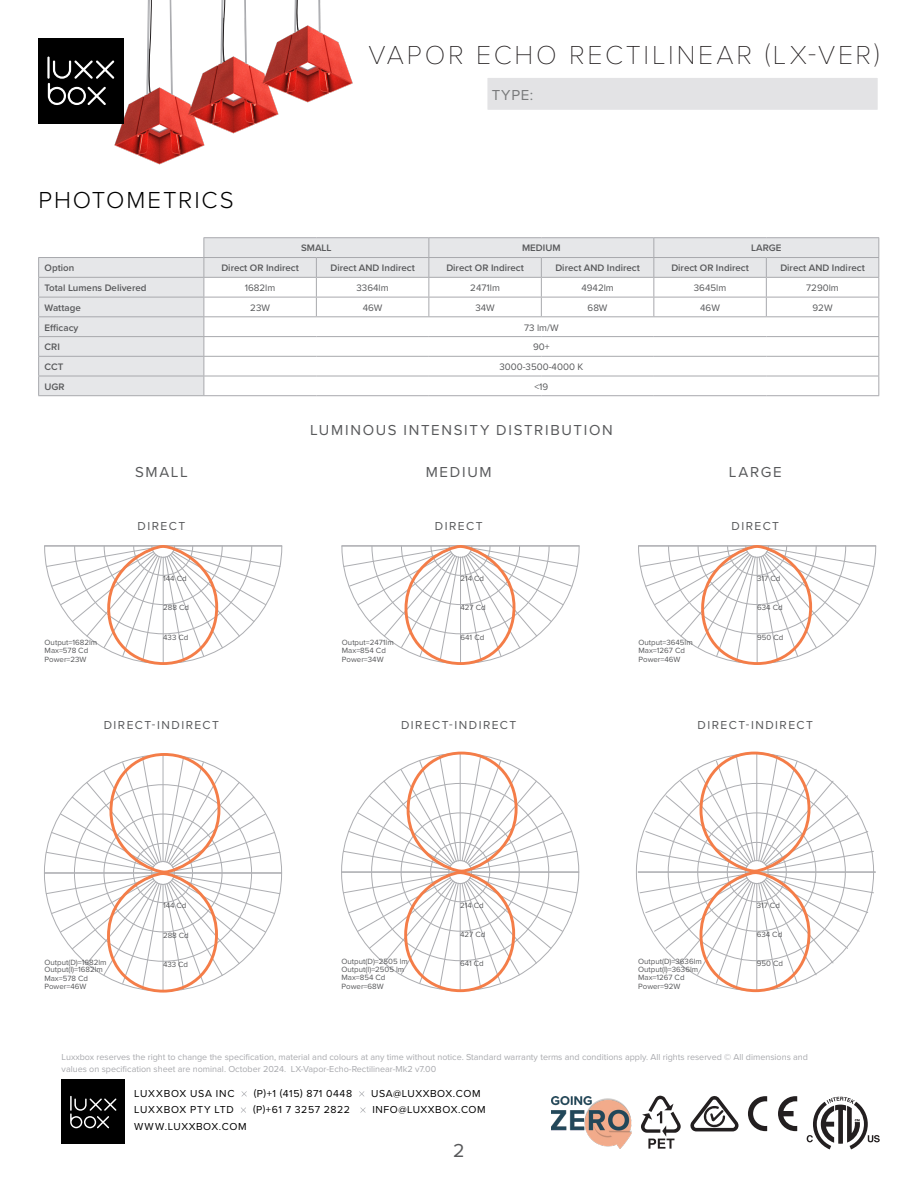
<style>
.page{position:relative;width:918px;height:1188px;background:#fff}
.page>*{position:absolute;margin:0;border:0;box-sizing:border-box;transform-origin:0 0}
.t1{font:100 27px "Proxima Nova T";letter-spacing:.1em;color:#231f20}
.Body_Heading_16pt_CAPS{font:300 24px "Proxima Nova";letter-spacing:.08em;color:#000}
.t2{font:19.5px "Proxima Nova";color:#58595b}
.Body_Heading_16pt_CAPS-2{font:15px "Proxima Nova";letter-spacing:.11em;color:#58595b}
.Body_Heading_16pt_CAPS-3{font:12px "Proxima Nova";letter-spacing:.12em;color:#58595b}
.t3{font:10.5px "Proxima Nova";letter-spacing:.05em;color:#000}
.t4{font:10.5px "Proxima Nova";letter-spacing:.07em;color:#000}
.Body_Text{font:600 9.75px "Proxima Nova";color:#58595b}
.Body_Text-2{font:9.75px "Proxima Nova";color:#58595b}
.t5{font:9px/12px "Proxima Nova";color:#a8a9ad}
.t6{font:7.95px/15.9px "Proxima Nova";color:#57585a}
.t7{font:7.8px/8.4px "Proxima Nova";color:#57585a}
</style>
<div class="page">
<div style="left:62px;top:1080px;width:63px;height:64px;background:#000"></div>
<svg style="left:70px;top:1096px;width:46px;height:33px"></svg>
<svg style="left:242px;top:1091px;width:5px;height:6px"></svg>
<svg style="left:359px;top:1091px;width:5px;height:6px"></svg>
<svg style="left:241px;top:1107px;width:5px;height:6px"></svg>
<svg style="left:360px;top:1107px;width:6px;height:6px"></svg>
<svg style="left:641px;top:1096px;width:40px;height:53px"></svg>
<svg style="left:748px;top:1096px;width:19px;height:35px"></svg>
<svg style="left:778px;top:1096px;width:19px;height:35px"></svg>
<svg style="left:690px;top:1096px;width:49px;height:35px"></svg>
<img style="left:551px;top:1096px;width:81px;height:53px">
<svg style="left:807px;top:1097px;width:73px;height:52px"></svg>
<img style="left:76px;top:49px;width:129px;height:116px">
<img style="left:173px;top:38px;width:106px;height:107px">
<img style="left:234px;top:0;width:119px;height:114px">
<div style="left:38px;top:38px;width:85px;height:85px;background:#000"></div>
<svg style="left:48px;top:60px;width:66px;height:45px"></svg>
<hr style="left:47px;top:57px;width:3px;height:22px;background:#fff">
<div style="left:487px;top:77px;width:391px;height:34px;background:#e3e3e5"></div>
<div style="left:486px;top:76px;width:393px;height:35px;border:2px solid #fff"></div>
<svg style="left:170px;top:0;width:3px;height:95px"></svg>
<svg style="left:147px;top:0;width:5px;height:95px"></svg>
<svg style="left:244px;top:0;width:3px;height:64px"></svg>
<svg style="left:221px;top:0;width:5px;height:64px"></svg>
<svg style="left:317px;top:0;width:3px;height:33px"></svg>
<svg style="left:295px;top:0;width:5px;height:33px"></svg>
<hr style="left:204px;top:237px;width:112px;height:1px;background:#a8a9ad">
<hr style="left:316px;top:237px;width:113px;height:1px;background:#a8a9ad">
<hr style="left:429px;top:237px;width:112px;height:1px;background:#a8a9ad">
<hr style="left:541px;top:237px;width:113px;height:1px;background:#a8a9ad">
<hr style="left:654px;top:237px;width:112px;height:1px;background:#a8a9ad">
<hr style="left:766px;top:237px;width:113px;height:1px;background:#a8a9ad">
<svg style="left:38px;top:238px;width:841px;height:157px"></svg>
<hr style="left:38px;top:395px;width:166px;height:1px;background:#a8a9ad">
<hr style="left:204px;top:395px;width:112px;height:1px;background:#a8a9ad">
<hr style="left:316px;top:395px;width:113px;height:1px;background:#a8a9ad">
<hr style="left:429px;top:395px;width:112px;height:1px;background:#a8a9ad">
<hr style="left:541px;top:395px;width:113px;height:1px;background:#a8a9ad">
<hr style="left:654px;top:395px;width:112px;height:1px;background:#a8a9ad">
<hr style="left:766px;top:395px;width:113px;height:1px;background:#a8a9ad">
<svg style="left:44px;top:545px;width:238px;height:120px"></svg>
<svg style="left:341px;top:545px;width:239px;height:120px"></svg>
<svg style="left:638px;top:545px;width:238px;height:120px"></svg>
<svg style="left:341px;top:751px;width:238px;height:242px"></svg>
<hr style="left:638px;top:872px;width:237px;height:1px;background:#adaeb2">
<svg style="left:636px;top:751px;width:238px;height:242px"></svg>
<svg style="left:44px;top:753px;width:238px;height:240px"></svg>
<h1 class="t1" style="left:369px;top:35px;width:513px">VAPOR ECHO RECTILINEAR (LX-VER)</h1>
<p class="Body_Heading_16pt_CAPS" style="left:39px;top:183px;width:197px">PHOTOMETRICS</p>
<h3 class="Body_Heading_16pt_CAPS-2" style="left:492px;top:84px;width:43px">TYPE:</h3>
<p class="Body_Text" style="left:301px;top:241px;width:32px">SMALL</p>
<p class="Body_Text" style="left:522px;top:241px;width:40px">MEDIUM</p>
<p class="Body_Text" style="left:751px;top:241px;width:32px">LARGE</p>
<p class="Body_Text" style="left:45px;top:261px;width:31px">Option</p>
<p class="Body_Text" style="left:221px;top:261px;width:79px">Direct OR Indirect</p>
<p class="Body_Text" style="left:330px;top:261px;width:86px">Direct AND Indirect</p>
<p class="Body_Text" style="left:446px;top:261px;width:79px">Direct OR Indirect</p>
<p class="Body_Text" style="left:555px;top:261px;width:86px">Direct AND Indirect</p>
<p class="Body_Text" style="left:671px;top:261px;width:79px">Direct OR Indirect</p>
<p class="Body_Text" style="left:780px;top:261px;width:86px">Direct AND Indirect</p>
<p class="Body_Text" style="left:45px;top:281px;width:103px">Total Lumens Delivered</p>
<p class="Body_Text-2" style="left:245px;top:281px;width:32px">1682lm</p>
<p class="Body_Text-2" style="left:357px;top:281px;width:34px">3364lm</p>
<p class="Body_Text-2" style="left:470px;top:281px;width:31px">2471lm</p>
<p class="Body_Text-2" style="left:581px;top:281px;width:34px">4942lm</p>
<p class="Body_Text-2" style="left:694px;top:281px;width:34px">3645lm</p>
<p class="Body_Text-2" style="left:806px;top:281px;width:34px">7290lm</p>
<p class="Body_Text" style="left:45px;top:300px;width:38px">Wattage</p>
<p class="Body_Text-2" style="left:250px;top:300px;width:21px">23W</p>
<p class="Body_Text-2" style="left:363px;top:300px;width:21px">46W</p>
<p class="Body_Text-2" style="left:475px;top:300px;width:21px">34W</p>
<p class="Body_Text-2" style="left:588px;top:300px;width:21px">68W</p>
<p class="Body_Text-2" style="left:700px;top:300px;width:21px">46W</p>
<p class="Body_Text-2" style="left:813px;top:300px;width:22px">92W</p>
<p class="Body_Text" style="left:45px;top:320px;width:35px">Efficacy</p>
<p class="Body_Text-2" style="left:524px;top:320px;width:36px">73 lm/W</p>
<p class="Body_Text" style="left:45px;top:340px;width:17px">CRI</p>
<p class="Body_Text-2" style="left:533px;top:340px;width:18px">90+</p>
<p class="Body_Text" style="left:45px;top:359px;width:20px">CCT</p>
<p class="Body_Text-2" style="left:499px;top:359px;width:86px">3000-3500-4000 K</p>
<p class="Body_Text" style="left:45px;top:379px;width:22px">UGR</p>
<p class="Body_Text-2" style="left:534px;top:379px;width:15px">&lt;19</p>
<p class="Body_Heading_16pt_CAPS-2" style="left:310px;top:419px;width:304px">LUMINOUS INTENSITY DISTRIBUTION</p>
<p class="Body_Heading_16pt_CAPS-2" style="left:135px;top:460px;width:54px">SMALL</p>
<p class="Body_Heading_16pt_CAPS-2" style="left:729px;top:460px;width:54px">LARGE</p>
<p class="Body_Heading_16pt_CAPS-2" style="left:426px;top:460px;width:67px">MEDIUM</p>
<p class="Body_Heading_16pt_CAPS-3" style="left:138px;top:517px;width:49px">DIRECT</p>
<p class="Body_Heading_16pt_CAPS-3" style="left:435px;top:517px;width:49px">DIRECT</p>
<p class="Body_Heading_16pt_CAPS-3" style="left:732px;top:517px;width:49px">DIRECT</p>
<p class="t7" style="left:45px;top:638px;width:54px">Output=1682lm<br>Max=578 Cd<br>Power=23W</p>
<p class="t7" style="left:163px;top:574px;width:25px">144 Cd</p>
<p class="t7" style="left:163px;top:603px;width:27px">288 Cd</p>
<p class="t7" style="left:163px;top:632px;width:27px">433 Cd</p>
<p class="t7" style="left:342px;top:638px;width:53px">Output=2471lm<br>Max=854 Cd<br>Power=34W</p>
<p class="t7" style="left:461px;top:574px;width:25px">214 Cd</p>
<p class="t7" style="left:461px;top:603px;width:27px">427 Cd</p>
<p class="t7" style="left:461px;top:632px;width:25px">641 Cd</p>
<p class="t7" style="left:639px;top:638px;width:56px">Output=3645lm<br>Max=1267 Cd<br>Power=46W</p>
<p class="t7" style="left:757px;top:574px;width:25px">317 Cd</p>
<p class="t7" style="left:757px;top:603px;width:27px">634 Cd</p>
<p class="t7" style="left:757px;top:632px;width:28px">950 Cd</p>
<p class="Body_Heading_16pt_CAPS-3" style="left:104px;top:716px;width:117px">DIRECT-INDIRECT</p>
<p class="Body_Heading_16pt_CAPS-3" style="left:401px;top:716px;width:117px">DIRECT-INDIRECT</p>
<p class="Body_Heading_16pt_CAPS-3" style="left:698px;top:716px;width:117px">DIRECT-INDIRECT</p>
<p class="t7" style="left:44px;top:954px;width:64px;line-height:15.9px">Output(D)=1682lm<br>Max=578 Cd</p>
<p class="t7" style="left:44px;top:982px;width:44px">Power=46W</p>
<p class="t7" style="left:44px;top:965px;width:60px">Output(I)=1682lm</p>
<p class="t7" style="left:163px;top:901px;width:25px">144 Cd</p>
<p class="t7" style="left:163px;top:931px;width:27px">288 Cd</p>
<p class="t7" style="left:163px;top:960px;width:27px">433 Cd</p>
<p class="t6" style="left:342px;top:953px;width:68px">Output(D)=2505 lm<br>Max=854 Cd</p>
<p class="t6" style="left:342px;top:978px;width:44px">Power=68W</p>
<p class="t6" style="left:342px;top:961px;width:64px">Output(I)=2505 lm</p>
<p class="t6" style="left:460px;top:897px;width:25px">214 Cd</p>
<p class="t6" style="left:460px;top:926px;width:27px">427 Cd</p>
<p class="t6" style="left:460px;top:956px;width:25px">641 Cd</p>
<p class="t6" style="left:638px;top:953px;width:65px">Output(D)=3636lm<br>Max=1267 Cd</p>
<p class="t6" style="left:638px;top:978px;width:44px">Power=92W</p>
<p class="t6" style="left:638px;top:961px;width:62px">Output(I)=3636lm</p>
<p class="t6" style="left:757px;top:897px;width:25px">317 Cd</p>
<p class="t6" style="left:757px;top:926px;width:27px">634 Cd</p>
<p class="t6" style="left:757px;top:956px;width:28px">950 Cd</p>
<p class="t5" style="left:62px;top:1051px;width:748px">Luxxbox reserves the right to change the specification, material and colours at any time without notice. Standard warranty terms and conditions apply. All rights reserved © All dimensions and values on specification sheet are nominal. October 2024. LX-Vapor-Echo-Rectilinear-Mk2 v7.00</p>
<p class="t4" style="left:134px;top:1086px;width:102px">LUXXBOX USA INC</p>
<p class="t3" style="left:254px;top:1086px;width:100px">(P)+1 (415) 871 0448</p>
<p class="t3" style="left:371px;top:1086px;width:111px">USA@LUXXBOX.COM</p>
<p class="t4" style="left:134px;top:1102px;width:101px">LUXXBOX PTY LTD</p>
<p class="t3" style="left:253px;top:1102px;width:99px">(P)+61 7 3257 2822</p>
<p class="t3" style="left:373px;top:1102px;width:115px">INFO@LUXXBOX.COM</p>
<p class="t3" style="left:134px;top:1118px;width:114px">WWW.LUXXBOX.COM</p>
<h3 class="t2" style="left:453px;top:1136px;width:13px">2</h3>
</div>
